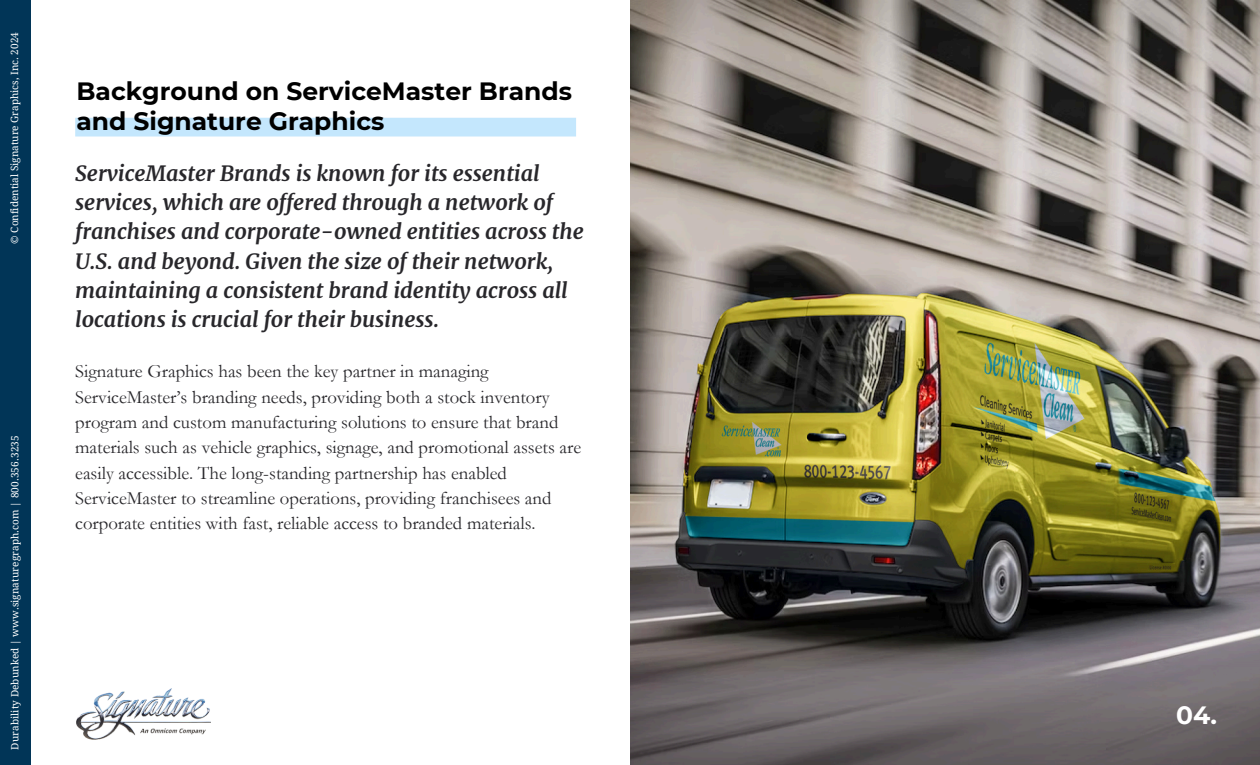
<style>
.page{position:relative;width:1260px;height:765px;background:#fff}
.page>*{position:absolute;margin:0;border:0;box-sizing:border-box;transform-origin:0 0}
.t1{font:700 25px/30px "Montserrat";color:#000}
.t2{font:700 25px "Montserrat";color:#fff}
.t3{font:italic 700 21.25px/29px "Merriweather";color:#28272b}
.t4{font:18.75px/25.2px "Garamond";color:#28272b}
.t5{font:10px "Droid Serif";letter-spacing:.01em;color:#fff}
</style>
<div class="page">
<div style="left:75px;top:118px;width:501px;height:19px;background:#c4e7fd"></div>
<img style="left:630px;top:0;width:630px;height:765px">
<img style="left:76px;top:688px;width:135px;height:51px">
<div style="left:0;top:0;width:30px;height:765px;background:#013557"></div>
<h1 class="t5" style="left:9px;top:244px;width:213px;rotate:-90deg">© Confidential Signature Graphics, Inc. 2024</h1>
<p class="t5" style="left:9px;top:750px;width:316px;rotate:-90deg">Durability Debunked | www.signaturegraph.com | 800.356.3235</p>
<h2 class="t1" style="left:76px;top:76px;width:497px">Background on ServiceMaster Brands and Signature Graphics</h2>
<h3 class="t3" style="left:75px;top:159px;width:510px">ServiceMaster Brands is known for its essential services, which are offered through a network of franchises and corporate-owned entities across the U.S. and beyond. Given the size of their network, maintaining a consistent brand identity across all locations is crucial for their business.</h3>
<p class="t4" style="left:75px;top:359px;width:507px">Signature Graphics has been the key partner in managing ServiceMaster’s branding needs, providing both a stock inventory program and custom manufacturing solutions to ensure that brand materials such as vehicle graphics, signage, and promotional assets are easily accessible. The long-standing partnership has enabled ServiceMaster to streamline operations, providing franchisees and corporate entities with fast, reliable access to branded materials.</p>
<p class="t2" style="left:1176px;top:700px;width:42px">04.</p>
</div>
